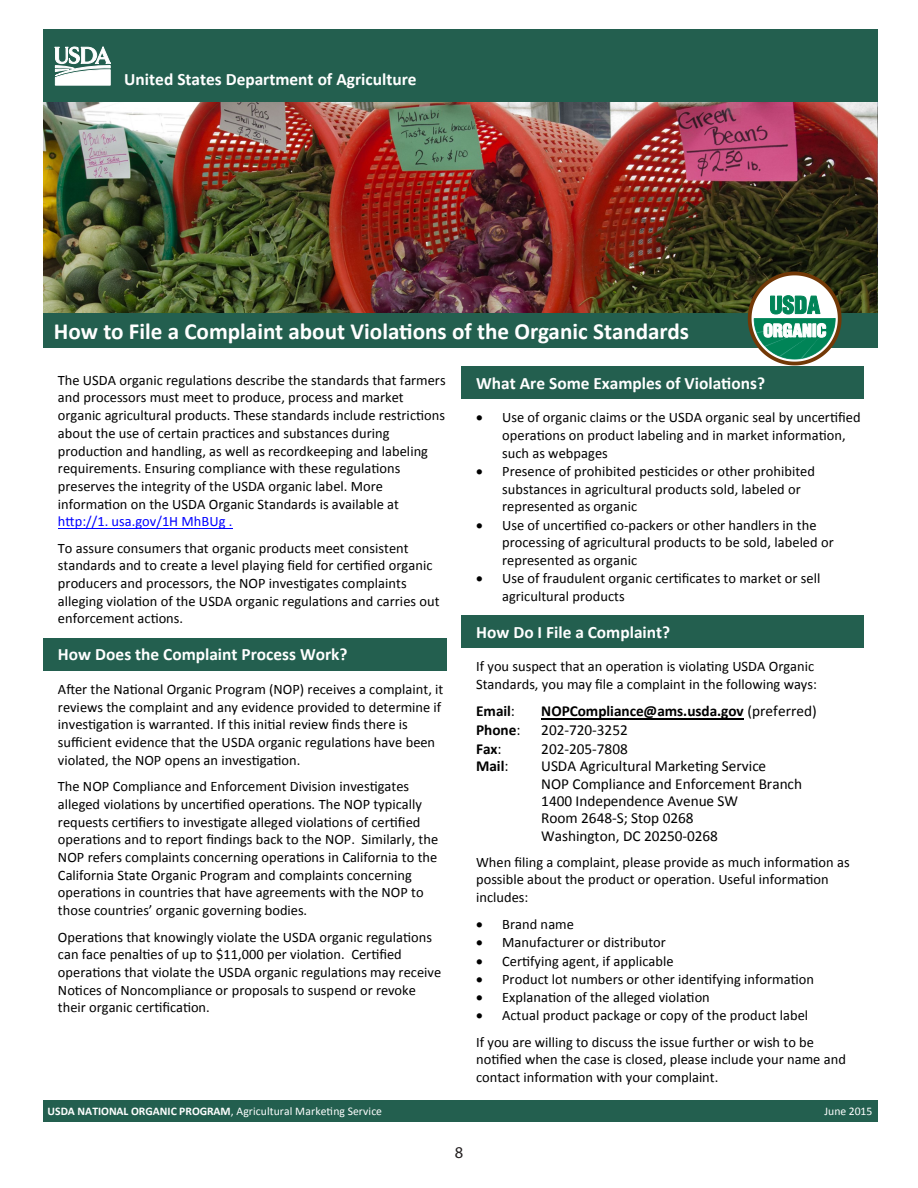
<style>
.page{position:relative;width:918px;height:1188px;background:#fff}
.page>*{position:absolute;margin:0;border:0;box-sizing:border-box;transform-origin:0 0}
.t1{font:700 23.1px "Calibri";color:#fff}
.t2{font:700 17.4px "Calibri";color:#fff}
.t3{font:16.5px "Myriad Pro";color:#231f20}
.t4{font:15.3px/17.4px "Calibri";color:#000}
.t5{font:700 15.3px "Calibri";color:#000}
.t6{font:14.4px/17.7px "Calibri";color:#000}
.t7{font:11.7px "Calibri";letter-spacing:.01em;color:#fff}
.s1{color:#00f}
.s2{font-weight:400}
.s3{font-weight:700}
</style>
<div class="page">
<hr style="left:58px;top:528px;width:175px;height:1px;background:#00f">
<img style="left:43px;top:102px;width:834px;height:211px">
<div style="left:43px;top:313px;width:834px;height:35px;background:#235f4f"></div>
<svg style="left:748px;top:272px;width:94px;height:93px"></svg>
<div style="left:43px;top:29px;width:834px;height:73px;background:#235f4f"></div>
<svg style="left:55px;top:47px;width:56px;height:38px"></svg>
<div style="left:43px;top:638px;width:404px;height:32px;background:#235f4f"></div>
<hr style="left:541px;top:718px;width:203px;height:1px;background:#000">
<div style="left:43px;top:1100px;width:834px;height:22px;background:#235f4f"></div>
<div style="left:462px;top:615px;width:402px;height:33px;background:#235f4f"></div>
<div style="left:462px;top:367px;width:402px;height:32px;background:#235f4f"></div>
<p class="t2" style="left:124px;top:68px;width:294px">United States Department of Agriculture</p>
<p class="t1" style="left:54px;top:316px;width:637px">How to File a Complaint about Violations of the Organic Standards</p>
<p class="t6" style="left:58px;top:371px;width:389px">The USDA organic regulations describe the standards that farmers and processors must meet to produce, process and market organic agricultural products. These standards include restrictions about the use of certain practices and substances during production and handling, as well as recordkeeping and labeling requirements. Ensuring compliance with these regulations preserves the integrity of the USDA organic label. More information on the USDA Organic Standards is available at <span class="s1">http://1. usa.gov/1H MhBUg .</span></p>
<p class="t6" style="left:58px;top:539px;width:383px">To assure consumers that organic products meet consistent standards and to create a level playing field for certified organic producers and processors, the NOP investigates complaints alleging violation of the USDA organic regulations and carries out enforcement actions.</p>
<p class="t2" style="left:58px;top:644px;width:291px">How Does the Complaint Process Work?</p>
<p class="t6" style="left:58px;top:681px;width:387px">After the National Organic Program (NOP) receives a complaint, it reviews the complaint and any evidence provided to determine if investigation is warranted. If this initial review finds there is sufficient evidence that the USDA organic regulations have been violated, the NOP opens an investigation.</p>
<p class="t6" style="left:58px;top:778px;width:382px">The NOP Compliance and Enforcement Division investigates alleged violations by uncertified operations. The NOP typically requests certifiers to investigate alleged violations of certified operations and to report findings back to the NOP. Similarly, the NOP refers complaints concerning operations in California to the California State Organic Program and complaints concerning operations in countries that have agreements with the NOP to those countries’ organic governing bodies.</p>
<p class="t6" style="left:58px;top:928px;width:385px">Operations that knowingly violate the USDA organic regulations can face penalties of up to $11,000 per violation. Certified operations that violate the USDA organic regulations may receive Notices of Noncompliance or proposals to suspend or revoke their organic certification.</p>
<p class="t2" style="left:476px;top:372px;width:290px">What Are Some Examples of Violations?</p>
<p class="t6" style="left:502px;top:409px;width:360px;text-indent:-26px">• Use of organic claims or the USDA organic seal by uncertified operations on product labeling and in market information, such as webpages</p>
<p class="t6" style="left:502px;top:462px;width:314px;text-indent:-26px">• Presence of prohibited pesticides or other prohibited substances in agricultural products sold, labeled or represented as organic</p>
<p class="t6" style="left:502px;top:516px;width:333px;text-indent:-26px">• Use of uncertified co-packers or other handlers in the processing of agricultural products to be sold, labeled or represented as organic</p>
<p class="t6" style="left:502px;top:570px;width:320px;text-indent:-26px">• Use of fraudulent organic certificates to market or sell agricultural products</p>
<p class="t2" style="left:476px;top:621px;width:196px">How Do I File a Complaint?</p>
<p class="t6" style="left:476px;top:658px;width:342px">If you suspect that an operation is violating USDA Organic<br>Standards, you may file a complaint in the following ways:</p>
<p class="t5" style="left:476px;top:701px;width:40px">Email<span class="s2">:</span></p>
<p class="t5" style="left:541px;top:701px;width:277px">NOPCompliance@ams.usda.gov <span class="s2">(preferred)</span></p>
<p class="t5" style="left:476px;top:720px;width:46px">Phone<span class="s2">:</span></p>
<p class="t4" style="left:541px;top:721px;width:88px">202-720-3252</p>
<p class="t5" style="left:476px;top:739px;width:27px">Fax<span class="s2">:</span></p>
<p class="t4" style="left:541px;top:740px;width:88px">202-205-7808</p>
<p class="t5" style="left:476px;top:756px;width:34px">Mail<span class="s2">:</span></p>
<p class="t4" style="left:541px;top:757px;width:262px">USDA Agricultural Marketing Service<br>NOP Compliance and Enforcement Branch<br>1400 Independence Avenue SW<br>Room 2648-S; Stop 0268<br>Washington, DC 20250-0268</p>
<p class="t6" style="left:476px;top:853px;width:375px">When filing a complaint, please provide as much information as possible about the product or operation. Useful information includes:</p>
<p class="t6" style="left:476px;top:916px;width:99px">• Brand name</p>
<p class="t6" style="left:476px;top:934px;width:191px">• Manufacturer or distributor</p>
<p class="t6" style="left:476px;top:952px;width:199px">• Certifying agent, if applicable</p>
<p class="t6" style="left:476px;top:970px;width:339px">• Product lot numbers or other identifying information</p>
<p class="t6" style="left:476px;top:988px;width:235px">• Explanation of the alleged violation</p>
<p class="t6" style="left:476px;top:1002px;width:340px;line-height:26.4px">• Actual product package or copy of the product label<br>If you are willing to discuss the issue further or wish to be</p>
<p class="t6" style="left:476px;top:1051px;width:371px">notified when the case is closed, please include your name and contact information with your complaint.</p>
<p class="t7" style="left:48px;top:1104px;width:336px"><span class="s3">USDA NATIONAL ORGANIC PROGRAM</span>, Agricultural Marketing Service</p>
<p class="t7" style="left:825px;top:1104px;width:49px">June 2015</p>
<p class="t3" style="left:455px;top:1143px;width:10px">8</p>
</div>
